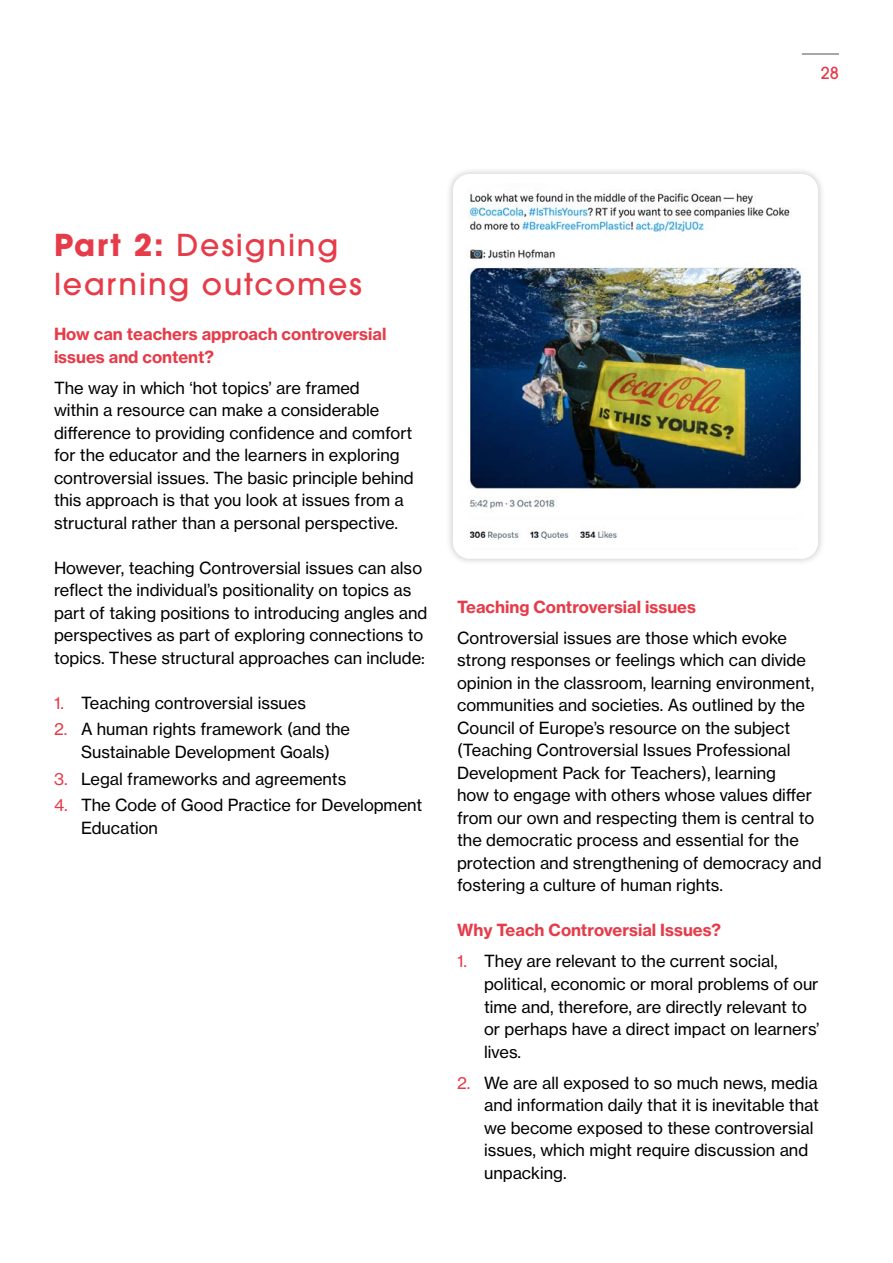
<style>
.page{position:relative;width:893px;height:1263px;background:#fff}
.page>*{position:absolute;margin:0;border:0;box-sizing:border-box;transform-origin:0 0}
.t1{font:500 30px/39px "ITC Avant Garde Pro";letter-spacing:.06em;color:#e63c4a}
.t2{font:16.5px/22.5px "N Haas Grotesk TX Pro 55 Rg";color:#000}
.t3{font:16.5px/22.5px "N Haas Grotesk TX Pro 75 Bd";color:#e63c4a}
.t4{font:500 16.5px "ITC Avant Garde Pro";color:#e63c4a}
.s1{font-weight:700}
.s2{color:#e63c4a}
</style>
<div class="page">
<hr style="left:802px;top:54px;width:37px;height:1px;background:#4f5050">
<div style="left:445px;top:166px;width:381px;height:400px;background:#000;opacity:.25"></div>
<div style="left:453px;top:174px;width:365px;height:385px;background:#fff;border-radius:17px"></div>
<img style="left:468px;top:192px;width:334px;height:348px">
<p class="t4" style="left:821px;top:63px;width:20px">28</p>
<h1 class="t1" style="left:54px;top:225px;width:309px"><span class="s1">Part 2:</span> Designing learning outcomes</h1>
<p class="t3" style="left:54px;top:323px;width:334px">How can teachers approach controversial issues and content?</p>
<p class="t2" style="left:54px;top:376px;width:361px">The way in which ‘hot topics’ are framed<br>within a resource can make a considerable difference to providing confidence and comfort for the educator and the learners in exploring controversial issues. The basic principle behind this approach is that you look at issues from a structural rather than a personal perspective.</p>
<p class="t2" style="left:54px;top:556px;width:375px">However, teaching Controversial issues can also reflect the individual’s positionality on topics as part of taking positions to introducing angles and perspectives as part of exploring connections to topics. These structural approaches can include:</p>
<p class="t2" style="left:54px;top:691px;width:254px"><span class="s2">1.</span> Teaching controversial issues</p>
<p class="t2" style="left:54px;top:718px;width:298px;text-align:center"><span class="s2">2.</span> A human rights framework (and the<br>Sustainable Development Goals)</p>
<p class="t2" style="left:54px;top:767px;width:294px"><span class="s2">3.</span> Legal frameworks and agreements</p>
<p class="t2" style="left:81px;top:794px;width:343px;text-indent:-27px"><span class="s2">4.</span> The Code of Good Practice for Development<br>Education</p>
<p class="t3" style="left:457px;top:595px;width:240px">Teaching Controversial issues</p>
<p class="t2" style="left:457px;top:627px;width:366px">Controversial issues are those which evoke strong responses or feelings which can divide opinion in the classroom, learning environment, communities and societies. As outlined by the Council of Europe’s resource on the subject (Teaching Controversial Issues Professional Development Pack for Teachers), learning<br>how to engage with others whose values differ from our own and respecting them is central to the democratic process and essential for the protection and strengthening of democracy and fostering a culture of human rights.</p>
<p class="t3" style="left:457px;top:919px;width:265px">Why Teach Controversial Issues?</p>
<p class="t2" style="left:484px;top:950px;width:337px;text-indent:-27px"><span class="s2">1.</span> They are relevant to the current social, political, economic or moral problems of our time and, therefore, are directly relevant to or perhaps have a direct impact on learners’ lives.</p>
<p class="t2" style="left:484px;top:1071px;width:336px;text-indent:-27px"><span class="s2">2.</span> We are all exposed to so much news, media and information daily that it is inevitable that we become exposed to these controversial issues, which might require discussion and unpacking.</p>
</div>
